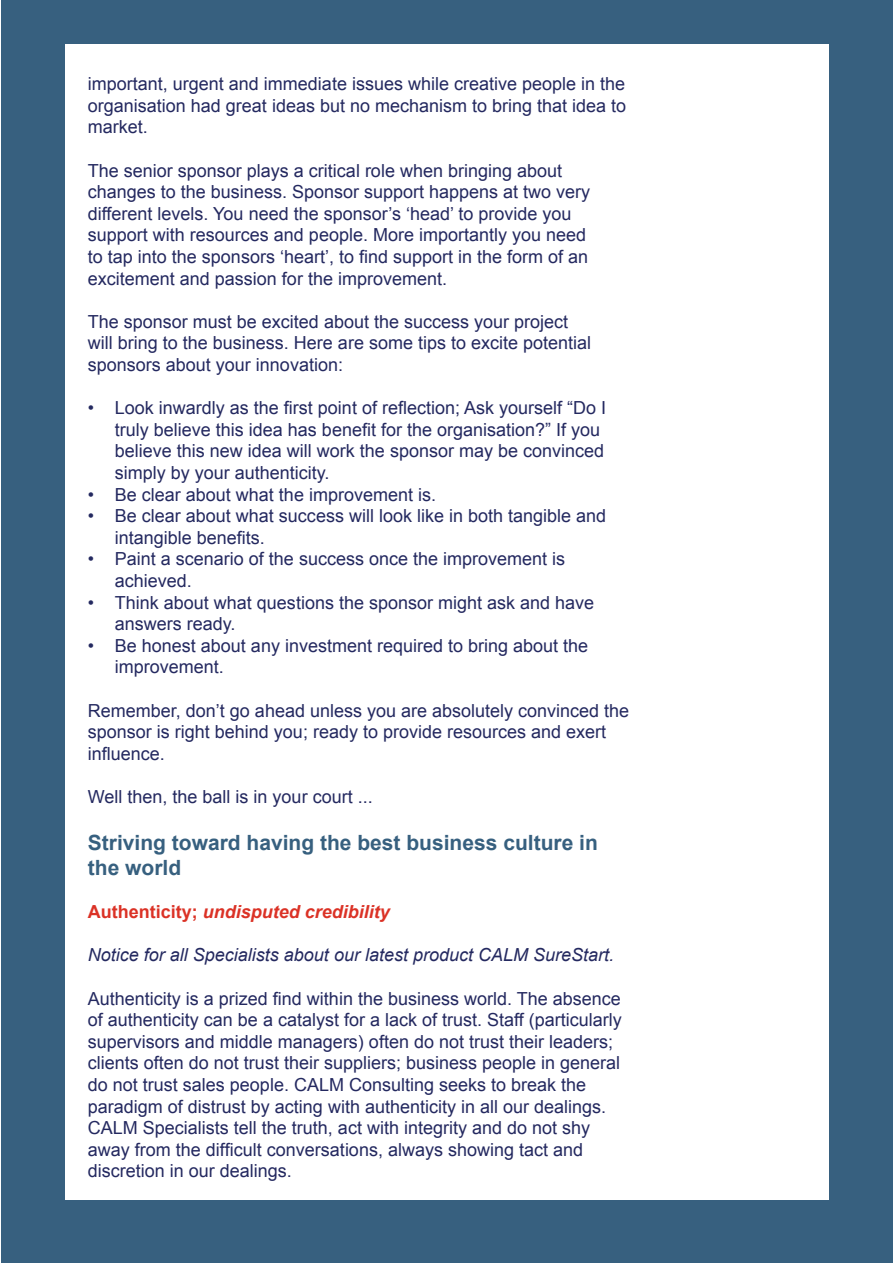
<style>
.page{position:relative;width:893px;height:1263px;background:#fff}
.page>*{position:absolute;margin:0;border:0;box-sizing:border-box;transform-origin:0 0}
.t1{font:700 21px/25.2px "Arial";color:#37607f}
.t2{font:18px/21.6px "Arial";color:#242960}
.t3{font:italic 18px "Arial";color:#242960}
.t4{font:italic 700 18px "Arial";color:#db3226}
.s1{font-style:normal}
</style>
<div class="page">
<hr style="left:0;top:0;width:1px;height:1263px;background:#37607f">
<div style="left:2px;top:0;width:891px;height:1263px;background:#37607f"></div>
<div style="left:65px;top:44px;width:764px;height:1155px;background:#fff"></div>
<p class="t2" style="left:88px;top:73px;width:540px;text-align:justify">important, urgent and immediate issues while creative people in the organisation had great ideas but no mechanism to bring that idea to market.</p>
<p class="t2" style="left:88px;top:160px;width:504px">The senior sponsor plays a critical role when bringing about changes to the business. Sponsor support happens at two very different levels. You need the sponsor’s ‘head’ to provide you support with resources and people. More importantly you need to tap into the sponsors ‘heart’, to find support in the form of an excitement and passion for the improvement.</p>
<p class="t2" style="left:88px;top:311px;width:505px">The sponsor must be excited about the success your project will bring to the business. Here are some tips to excite potential sponsors about your innovation:</p>
<p class="t2" style="left:115px;top:397px;width:493px">Look inwardly as the first point of reflection; Ask yourself “Do I truly believe this idea has benefit for the organisation?” If you believe this new idea will work the sponsor may be convinced simply by your authenticity.</p>
<p class="t2" style="left:115px;top:484px;width:323px">Be clear about what the improvement is.</p>
<p class="t2" style="left:115px;top:505px;width:493px">Be clear about what success will look like in both tangible and intangible benefits.</p>
<p class="t2" style="left:115px;top:548px;width:452px">Paint a scenario of the success once the improvement is achieved.</p>
<p class="t2" style="left:115px;top:592px;width:481px">Think about what questions the sponsor might ask and have answers ready.</p>
<p class="t2" style="left:115px;top:635px;width:475px">Be honest about any investment required to bring about the improvement.</p>
<p class="t2" style="left:88px;top:700px;width:543px">Remember, don’t go ahead unless you are absolutely convinced the sponsor is right behind you; ready to provide resources and exert influence.</p>
<p class="t2" style="left:88px;top:786px;width:286px">Well then, the ball is in your court ...</p>
<p class="t1" style="left:88px;top:830px;width:511px">Striving toward having the best business culture in the world</p>
<p class="t4" style="left:88px;top:900px;width:304px"><span class="s1">Authenticity;</span> undisputed credibility</p>
<p class="t3" style="left:88px;top:943px;width:528px">Notice for all Specialists about our latest product CALM SureStart.</p>
<p class="t2" style="left:88px;top:988px;width:535px">Authenticity is a prized find within the business world. The absence of authenticity can be a catalyst for a lack of trust. Staff (particularly supervisors and middle managers) often do not trust their leaders; clients often do not trust their suppliers; business people in general do not trust sales people. CALM Consulting seeks to break the paradigm of distrust by acting with authenticity in all our dealings.<br>CALM Specialists tell the truth, act with integrity and do not shy away from the difficult conversations, always showing tact and discretion in our dealings.</p>
<p class="t2" style="left:88px;top:397px;width:8px">•</p>
<p class="t2" style="left:88px;top:484px;width:8px">• •</p>
<p class="t2" style="left:88px;top:548px;width:8px">•</p>
<p class="t2" style="left:88px;top:592px;width:8px">•</p>
<p class="t2" style="left:88px;top:635px;width:8px">•</p>
</div>
